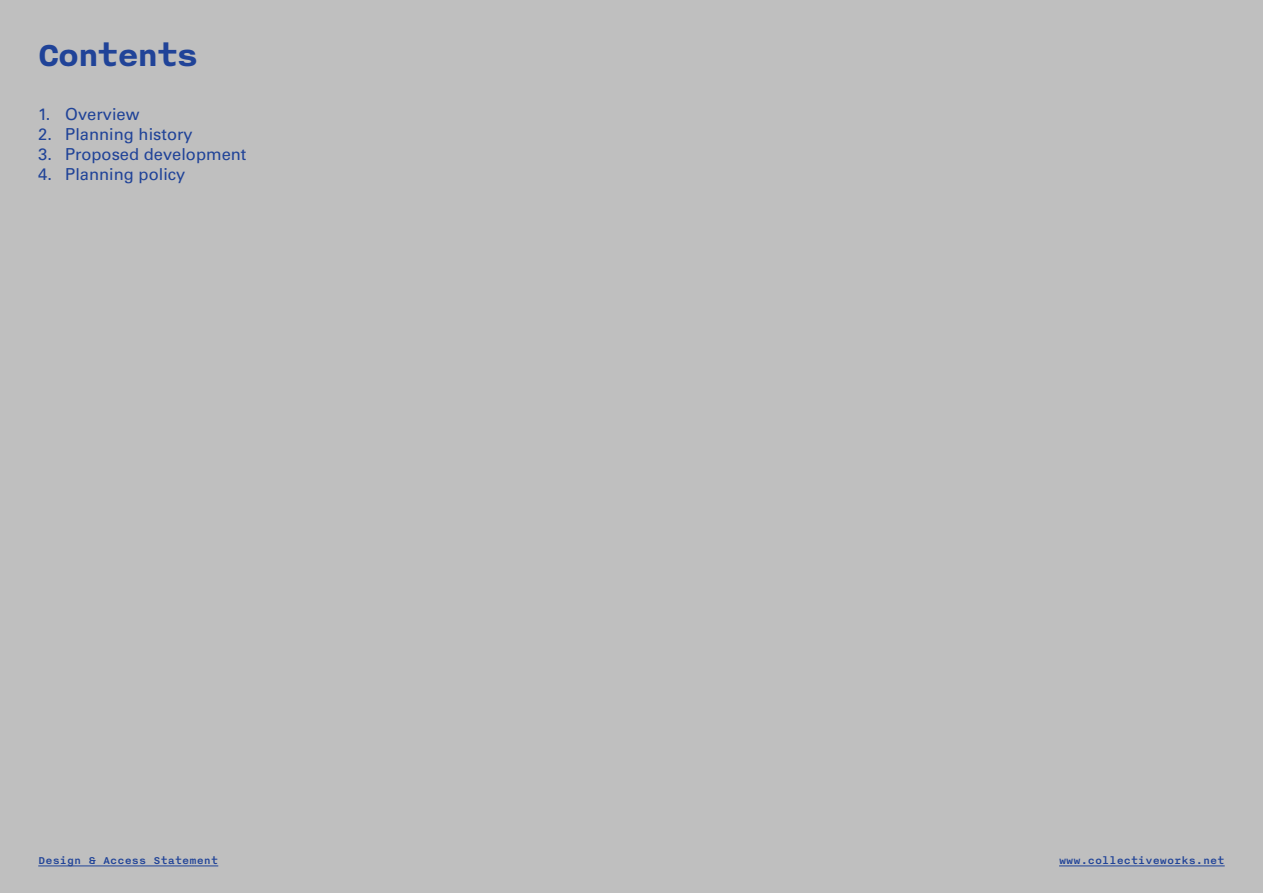
<style>
.page{position:relative;width:1263px;height:893px;background:#bfbfbf}
.page>*{position:absolute;margin:0;border:0;box-sizing:border-box;transform-origin:0 0}
.A4_Title{font:700 36px "Nitti";letter-spacing:-.05em;color:#204398}
.t1{font:16.5px "Univers LT Std";color:#204398}
.t2{font:500 12px "Nitti Basic";color:#204398}
</style>
<div class="page">
<hr style="left:1059px;top:866px;width:166px;height:1px;background:#204398">
<hr style="left:38px;top:866px;width:180px;height:1px;background:#204398">
<p class="A4_Title" style="left:38px;top:34px;width:162px">Contents</p>
<p class="t1" style="left:38px;top:105px;width:103px">1. Overview</p>
<p class="t1" style="left:38px;top:125px;width:156px">2. Planning history</p>
<p class="t1" style="left:38px;top:144px;width:210px">3. Proposed development</p>
<p class="t1" style="left:38px;top:164px;width:149px">4. Planning policy</p>
<p class="t2" style="left:38px;top:854px;width:182px">Design &amp; Access Statement</p>
<p class="t2" style="left:1059px;top:854px;width:167px">www.collectiveworks.net</p>
</div>
